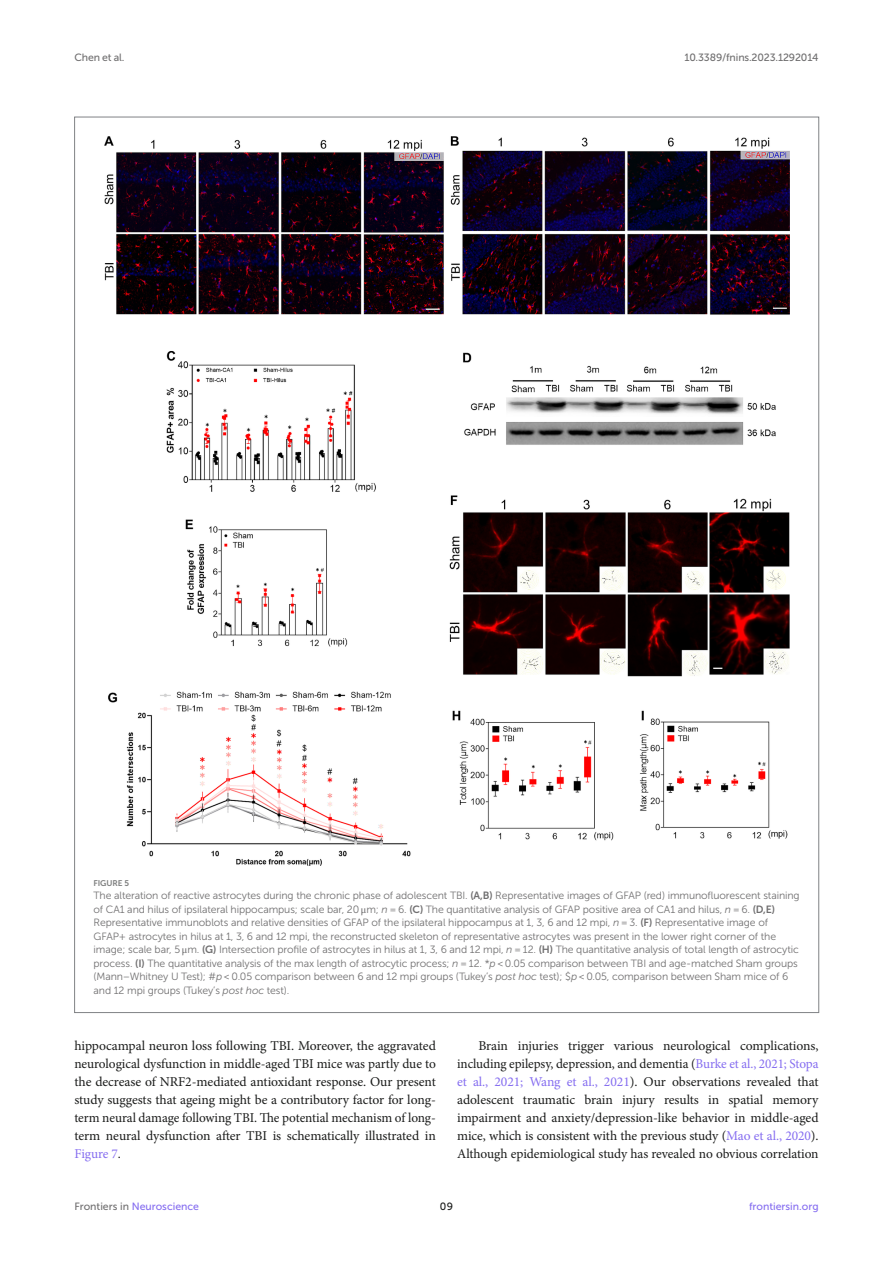
<style>
.page{position:relative;width:893px;height:1263px;background:#fff}
.page>*{position:absolute;margin:0;border:0;box-sizing:border-box;transform-origin:0 0}
.TEXT{font:13.5px/18px "Minion Pro";letter-spacing:-.005em;color:#1b1c1b;text-align:justify}
.TEXT_FLUSH{font:13.5px/18px "Minion Pro";letter-spacing:-.005em;color:#1b1c1b;text-align:justify}
.FIG_LEG{font:10.5px/13.5px "Museo Sans 300";letter-spacing:-.01em;color:#706f70}
.t1{font:10.5px "Museo Sans 500";color:#856df0}
.t2{font:10.5px "Museo Sans 500";letter-spacing:-.015em;color:#706f70}
.t3{font:10.5px "Museo Sans 500";color:#1b1c1b}
.FIG_HD{font:8.25px "Museo Sans 700";letter-spacing:-.01em;color:#7e7f7f}
.s1{font-family:"Museo Sans 700"}
.s2{font-family:"STIX General"}
.s3{font-style:italic}
.s4{color:#856df0}
.s5{color:#706f70}
</style>
<div class="page">
<img style="left:104px;top:136px;width:686px;height:730px">
<p class="t2" style="left:74px;top:51px;width:52px">Chen et al.</p>
<p class="t2" style="left:684px;top:51px;width:136px">10.3389/fnins.2023.1292014</p>
<p class="FIG_HD" style="left:94px;top:878px;width:37px">FIGURE 5</p>
<p class="FIG_LEG" style="left:94px;top:889px;width:708px">The alteration of reactive astrocytes during the chronic phase of adolescent TBI. <span class="s1">(A,B)</span> Representative images of GFAP (red) immunofluorescent staining of CA1 and hilus of ipsilateral hippocampus; scale bar, 20 <span class="s2">μ</span>m; <span class="s3">n</span> = 6. <span class="s1">(C)</span> The quantitative analysis of GFAP positive area of CA1 and hilus, <span class="s3">n</span> = 6. <span class="s1">(D,E)<br></span>Representative immunoblots and relative densities of GFAP of the ipsilateral hippocampus at 1, 3, 6 and 12 mpi, <span class="s3">n</span> = 3. <span class="s1">(F)</span> Representative image of GFAP+ astrocytes in hilus at 1, 3, 6 and 12 mpi, the reconstructed skeleton of representative astrocytes was present in the lower right corner of the image; scale bar, 5 <span class="s2">μ</span>m. <span class="s1">(G)</span> Intersection profile of astrocytes in hilus at 1, 3, 6 and 12 mpi, <span class="s3">n</span> = 12. <span class="s1">(H)</span> The quantitative analysis of total length of astrocytic process. <span class="s1">(I)</span> The quantitative analysis of the max length of astrocytic process; <span class="s3">n</span> = 12. *<span class="s3">p</span> &lt; 0.05 comparison between TBI and age-matched Sham groups (Mann–Whitney U Test); #<span class="s3">p</span> &lt; 0.05 comparison between 6 and 12 mpi groups (Tukey’s <span class="s3">post hoc</span> test); $<span class="s3">p</span> &lt; 0.05, comparison between Sham mice of 6 and 12 mpi groups (Tukey’s <span class="s3">post hoc</span> test).</p>
<p class="TEXT_FLUSH" style="left:74px;top:1037px;width:363px">hippocampal neuron loss following TBI. Moreover, the aggravated neurological dysfunction in middle-aged TBI mice was partly due to the decrease of NRF2-mediated antioxidant response. Our present study suggests that ageing might be a contributory factor for long&shy;term neural damage following TBI. The potential mechanism of long&shy;term neural dysfunction after TBI is schematically illustrated in <span class="s4">Figure 7</span>.</p>
<p class="TEXT" style="left:457px;top:1037px;width:363px;text-indent:21px">Brain injuries trigger various neurological complications, including epilepsy, depression, and dementia (<span class="s4">Burke et al., 2021; Stopa et al., 2021; Wang et al., 2021</span>). Our observations revealed that adolescent traumatic brain injury results in spatial memory impairment and anxiety/depression-like behavior in middle-aged mice, which is consistent with the previous study (<span class="s4">Mao et al., 2020</span>).<br>Although epidemiological study has revealed no obvious correlation</p>
<p class="t1" style="left:74px;top:1200px;width:126px"><span class="s5">Frontiers in</span> Neuroscience</p>
<p class="t3" style="left:440px;top:1200px;width:15px">09</p>
<p class="t1" style="left:749px;top:1200px;width:71px">frontiersin.org</p>
</div>
